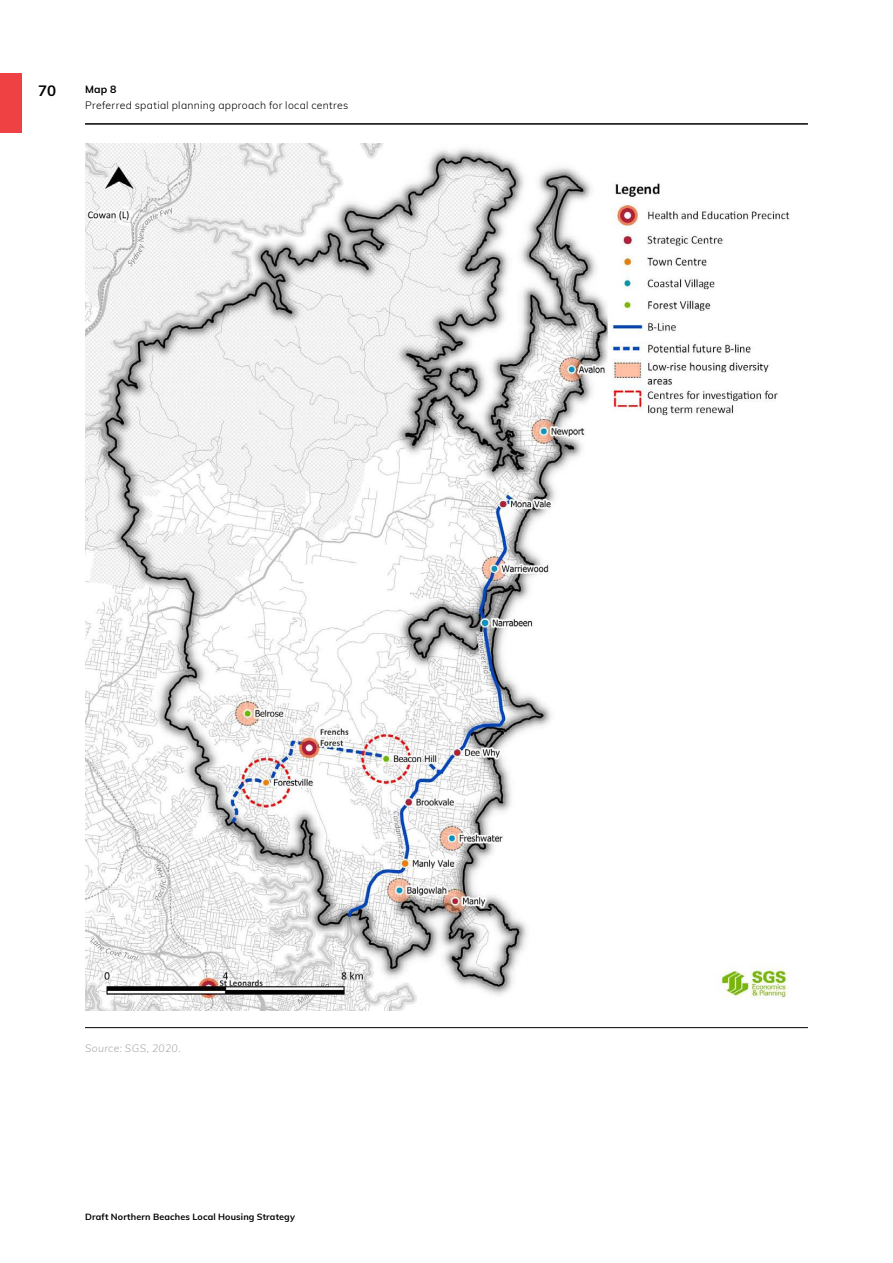
<style>
.page{position:relative;width:893px;height:1263px;background:#fff}
.page>*{position:absolute;margin:0;border:0;box-sizing:border-box;transform-origin:0 0}
.t1{font:700 15px "Muli";color:#000}
.t2{font:300 10.5px "Muli";letter-spacing:.03em;color:#000}
.t3{font:italic 300 10.5px "Muli";letter-spacing:.03em;color:#a7a9ac}
.t4{font:700 10.5px "Muli";color:#000}
.t5{font:700 9px "Muli";letter-spacing:.015em;color:#000}
</style>
<div class="page">
<div style="left:0;top:74px;width:21px;height:59px;background:#ef4144"></div>
<img style="left:85px;top:143px;width:705px;height:867px">
<hr style="left:85px;top:123px;width:723px;height:2px;background:#000">
<hr style="left:85px;top:1027px;width:723px;height:1px;background:#000">
<h1 class="t1" style="left:38px;top:79px;width:19px">70</h1>
<p class="t4" style="left:85px;top:81px;width:33px">Map 8</p>
<p class="t2" style="left:85px;top:98px;width:265px">Preferred spatial planning approach for local centres</p>
<p class="t3" style="left:85px;top:1040px;width:97px">Source: SGS, 2020.</p>
<p class="t5" style="left:85px;top:1211px;width:211px">Draft Northern Beaches Local Housing Strategy</p>
</div>
